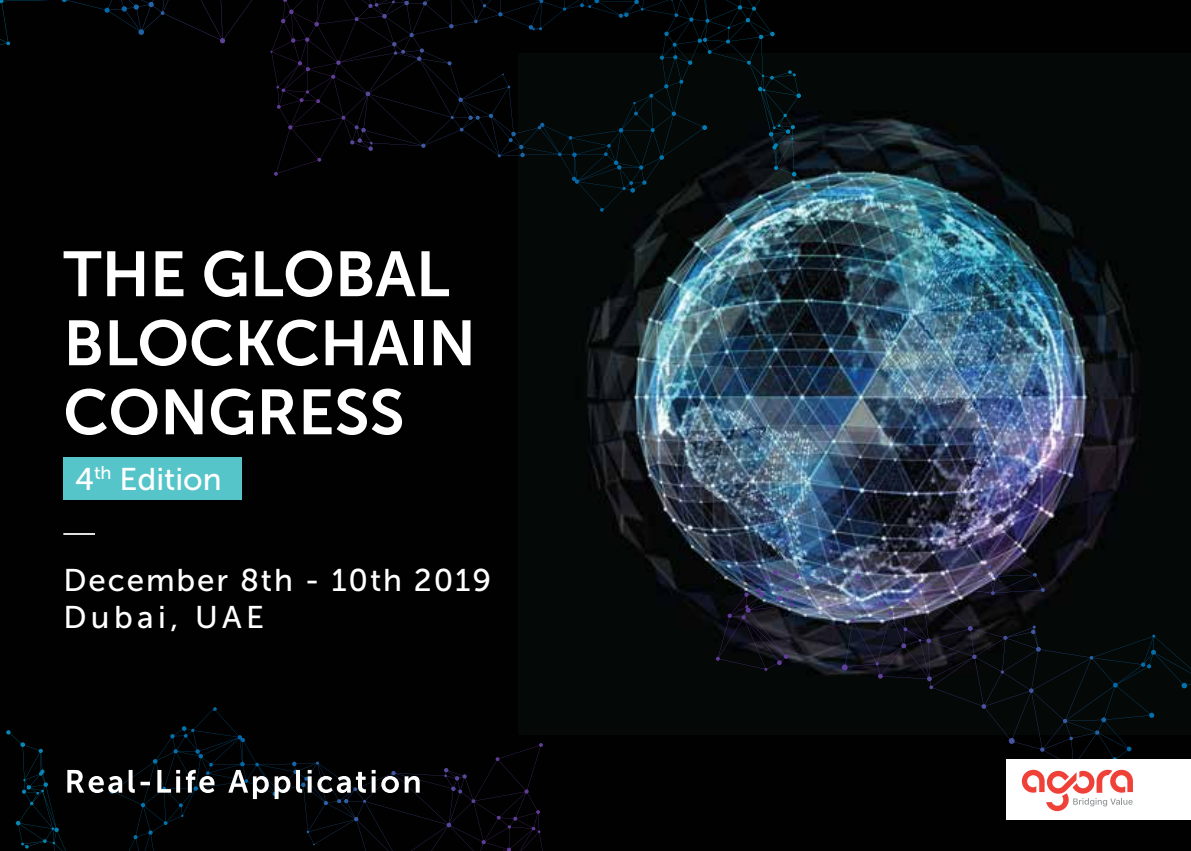
<style>
.page{position:relative;width:1191px;height:851px;background:#fff}
.page>*{position:absolute;margin:0;border:0;box-sizing:border-box;transform-origin:0 0}
.t1{font:63.2px/69px "Museo Sans 700";color:#fff}
.t2{font:31.4px/37.6px "Museo Sans 500";letter-spacing:.06em;color:#fff}
.t3{font:31.4px "Museo Sans 500";color:#fff}
</style>
<div class="page">
<div style="left:0;top:0;width:1191px;height:850px;background:#010101"></div>
<img style="left:518px;top:54px;width:673px;height:680px">
<svg style="left:0;top:0;width:252px;height:45px"></svg>
<svg style="left:408px;top:0;width:351px;height:26px"></svg>
<svg style="left:129px;top:708px;width:354px;height:142px"></svg>
<img style="left:716px;top:561px;width:317px;height:109px">
<div style="left:63px;top:457px;width:179px;height:42px;background:#56c5c9"></div>
<hr style="left:63px;top:533px;width:32px;height:1px;background:#fff">
<div style="left:1006px;top:758px;width:185px;height:61px;background:#fff"></div>
<svg style="left:1021px;top:769px;width:112px;height:43px"></svg>
<svg style="left:67px;top:769px;width:353px;height:30px"></svg>
<h1 class="t1" style="left:63px;top:240px;width:414px">THE GLOBAL<br>BLOCKCHAIN<br>CONGRESS</h1>
<p class="t3" style="left:75px;top:461px;width:148px">4<sup>th</sup> Edition</p>
<p class="t2" style="left:63px;top:561px;width:429px">December 8th - 10th 2019<br>Dubai, UAE</p>
</div>
